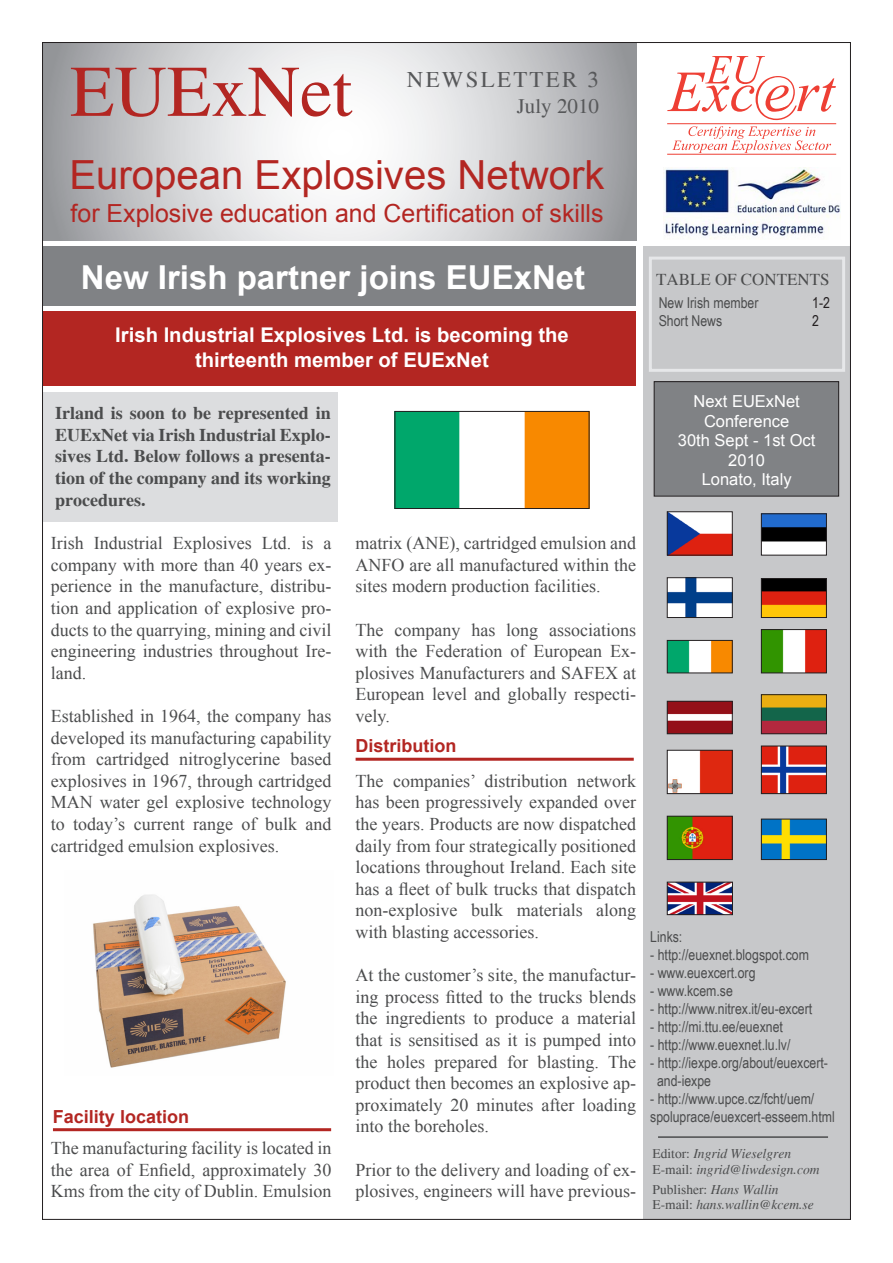
<style>
.page{position:relative;width:893px;height:1263px;background:#fff}
.page>*{position:absolute;margin:0;border:0;box-sizing:border-box;transform-origin:0 0}
.t1{font:72.6px "Times";color:#b32622}
.t2{font:40.2px "Arial";color:#b32622}
.t3{font:700 33px "Arial";color:#fff}
.t4{font:24.9px "Arial";color:#b32622}
.t5{font:22.8px "Times";letter-spacing:.1em;color:#57585a}
.t6{font:21px "Times";color:#57585a}
.t7{font:700 20.25px "Arial";color:#fff}
.t8{font:18px/21.6px "Times New Roman";color:#4b4c4d;text-align:justify}
.t9{font:700 18px/21.6px "Times";color:#4b4c4d;text-align:justify}
.t10{font:700 18px "Arial";color:#b32622}
.t11{font:16.95px "Times";color:#4b4c4d}
.t12{font:16.5px "Arial";color:#fff}
.t13{font:15px/18px "Arial Narrow";color:#4b4c4d}
.t14{font:15px "Arial Narrow";color:#231f20}
.t15{font:italic 13.5px "Times";color:#4b4c4d}
.t16{font:13.5px "Times";color:#4b4c4d}
.s1{font-style:normal}
.s2{font-style:italic}
</style>
<div class="page">
<svg style="left:44px;top:44px;width:592px;height:197px"></svg>
<svg style="left:667px;top:56px;width:169px;height:64px"></svg>
<svg style="left:672px;top:126px;width:159px;height:27px"></svg>
<hr style="left:667px;top:123px;width:169px;height:1px;background:#ee3f34">
<hr style="left:667px;top:154px;width:169px;height:1px;background:#ee3f34">
<img style="left:397px;top:413px;width:190px;height:94px">
<div style="left:395px;top:411px;width:194px;height:98px;border:1px solid #231f20"></div>
<div style="left:43px;top:311px;width:593px;height:74px;background:#b32622"></div>
<div style="left:43px;top:246px;width:593px;height:59px;background:#808285"></div>
<div style="left:643px;top:246px;width:207px;height:972px;background:#c7c8ca"></div>
<div style="left:654px;top:382px;width:185px;height:114px;background:#808285"></div>
<div style="left:654px;top:381px;width:185px;height:115px;border:1px solid #231f20"></div>
<img style="left:663px;top:168px;width:178px;height:71px">
<div style="left:649px;top:257px;width:196px;height:115px;border:3px solid #e6e7e9"></div>
<hr style="left:658px;top:1136px;width:170px;height:2px;background:#4b4c4d">
<img style="left:669px;top:514px;width:61px;height:39px">
<img style="left:763px;top:516px;width:62px;height:37px">
<div style="left:761px;top:514px;width:66px;height:41px;border:1px solid #231f20"></div>
<img style="left:763px;top:580px;width:62px;height:36px">
<div style="left:761px;top:578px;width:66px;height:40px;border:1px solid #231f20"></div>
<img style="left:763px;top:631px;width:62px;height:40px">
<div style="left:761px;top:629px;width:66px;height:44px;border:1px solid #231f20"></div>
<img style="left:669px;top:703px;width:61px;height:29px">
<div style="left:667px;top:701px;width:65px;height:33px;border:1px solid #231f20"></div>
<img style="left:669px;top:752px;width:61px;height:40px">
<div style="left:667px;top:750px;width:65px;height:44px;border:1px solid #231f20"></div>
<img style="left:763px;top:748px;width:62px;height:44px">
<div style="left:761px;top:746px;width:66px;height:48px;border:1px solid #231f20"></div>
<img style="left:669px;top:818px;width:61px;height:40px">
<div style="left:667px;top:816px;width:65px;height:44px;border:1px solid #231f20"></div>
<img style="left:763px;top:821px;width:62px;height:37px">
<div style="left:761px;top:819px;width:66px;height:41px;border:1px solid #231f20"></div>
<img style="left:669px;top:884px;width:62px;height:29px">
<div style="left:667px;top:882px;width:66px;height:33px;border:1px solid #231f20"></div>
<img style="left:669px;top:642px;width:61px;height:29px">
<div style="left:667px;top:640px;width:65px;height:33px;border:1px solid #231f20"></div>
<div style="left:43px;top:392px;width:295px;height:129px;background:#dcdddf"></div>
<img style="left:763px;top:696px;width:62px;height:36px">
<div style="left:761px;top:694px;width:66px;height:40px;border:1px solid #231f20"></div>
<img style="left:669px;top:579px;width:61px;height:37px">
<div style="left:667px;top:577px;width:65px;height:41px;border:1px solid #231f20"></div>
<img style="left:93px;top:894px;width:193px;height:174px">
<hr style="left:53px;top:1128px;width:278px;height:3px;background:#b32622">
<hr style="left:356px;top:758px;width:278px;height:3px;background:#b32622">
<p class="t1" style="left:70px;top:51px;width:284px">EUExNet</p>
<p class="t5" style="left:407px;top:67px;width:194px">NEWSLETTER 3</p>
<p class="t6" style="left:517px;top:94px;width:84px">July 2010</p>
<p class="t2" style="left:69px;top:148px;width:537px">European Explosives Network</p>
<p class="t4" style="left:71px;top:197px;width:534px">for Explosive education and Certification of skills</p>
<p class="t3" style="left:81px;top:255px;width:506px">New Irish partner joins EUExNet</p>
<p class="t7" style="left:115px;top:322px;width:455px">Irish Industrial Explosives Ltd. is becoming the</p>
<p class="t7" style="left:195px;top:346px;width:295px">thirteenth member of EUExNet</p>
<p class="t9" style="left:55px;top:403px;width:277px">Irland is soon to be represented in EUExNet via Irish Industrial Explo&shy;sives Ltd. Below follows a presenta&shy;tion of the company and its working procedures.</p>
<p class="t8" style="left:51px;top:532px;width:282px">Irish Industrial Explosives Ltd. is a company with more than 40 years ex&shy;perience in the manufacture, distribu&shy;tion and application of explosive pro&shy;ducts to the quarrying, mining and civil engineering industries throughout Ire&shy;land.</p>
<p class="t8" style="left:51px;top:705px;width:282px">Established in 1964, the company has developed its manufacturing capability from cartridged nitroglycerine based explosives in 1967, through cartridged MAN water gel explosive technology to today’s current range of bulk and cartridged emulsion explosives.</p>
<p class="t10" style="left:53px;top:1104px;width:138px">Facility location</p>
<p class="t8" style="left:51px;top:1137px;width:282px">The manufacturing facility is located in the area of Enfield, approximately 30<br>Kms from the city of Dublin. Emulsion</p>
<p class="t8" style="left:356px;top:532px;width:282px">matrix (ANE), cartridged emulsion and ANFO are all manufactured within the sites modern production facilities.</p>
<p class="t8" style="left:356px;top:618px;width:282px">The company has long associations with the Federation of European Ex&shy;plosives Manufacturers and SAFEX at European level and globally respecti&shy;vely.</p>
<p class="t10" style="left:356px;top:734px;width:102px">Distribution</p>
<p class="t8" style="left:356px;top:770px;width:282px">The companies’ distribution network has been progressively expanded over the years. Products are now dispatched daily from four strategically positioned locations throughout Ireland. Each site has a fleet of bulk trucks that dispatch non-explosive bulk materials along with blasting accessories.</p>
<p class="t8" style="left:356px;top:964px;width:282px">At the customer’s site, the manufactur&shy;ing process fitted to the trucks blends the ingredients to produce a material that is sensitised as it is pumped into the holes prepared for blasting. The product then becomes an explosive ap&shy;proximately 20 minutes after loading into the boreholes.</p>
<p class="t8" style="left:356px;top:1158px;width:282px">Prior to the delivery and loading of ex&shy;plosives, engineers will have previous-</p>
<p class="t11" style="left:656px;top:270px;width:175px">TABLE OF CONTENTS</p>
<p class="t13" style="left:659px;top:294px;width:101px">New Irish member</p>
<p class="t13" style="left:659px;top:312px;width:65px">Short News</p>
<p class="t14" style="left:812px;top:292px;width:19px">1-2</p>
<p class="t14" style="left:812px;top:310px;width:8px">2</p>
<p class="t12" style="left:693px;top:391px;width:108px">Next EUExNet</p>
<p class="t12" style="left:704px;top:410px;width:87px">Conference</p>
<p class="t12" style="left:678px;top:430px;width:139px">30th Sept - 1st Oct</p>
<p class="t12" style="left:728px;top:449px;width:38px">2010</p>
<p class="t12" style="left:702px;top:469px;width:91px">Lonato, Italy</p>
<p class="t13" style="left:650px;top:927px;width:34px">Links:</p>
<p class="t13" style="left:650px;top:945px;width:160px">- http://euexnet.blogspot.com</p>
<p class="t13" style="left:650px;top:963px;width:107px">- www.euexcert.org</p>
<p class="t13" style="left:650px;top:981px;width:84px">- www.kcem.se</p>
<p class="t13" style="left:650px;top:999px;width:164px">- http://www.nitrex.it/eu-excert</p>
<p class="t13" style="left:650px;top:1017px;width:134px">- http://mi.ttu.ee/euexnet</p>
<p class="t13" style="left:650px;top:1035px;width:142px">- http://www.euexnet.lu.lv/</p>
<p class="t13" style="left:650px;top:1053px;width:179px">- http://iexpe.org/about/euexcert-</p>
<p class="t13" style="left:657px;top:1071px;width:56px">and-iexpe</p>
<p class="t13" style="left:650px;top:1089px;width:186px">- http://www.upce.cz/fcht/uem/ spoluprace/euexcert-esseem.html</p>
<p class="t15" style="left:653px;top:1146px;width:140px"><span class="s1">Editor:</span> Ingrid Wieselgren</p>
<p class="t15" style="left:653px;top:1162px;width:168px"><span class="s1">E-mail:</span> ingrid@liwdesign.com</p>
<p class="t16" style="left:653px;top:1181px;width:128px">Publisher: <span class="s2">Hans Wallin</span></p>
<p class="t15" style="left:653px;top:1196px;width:163px"><span class="s1">E-mail:</span> hans.wallin@kcem.se</p>
</div>
